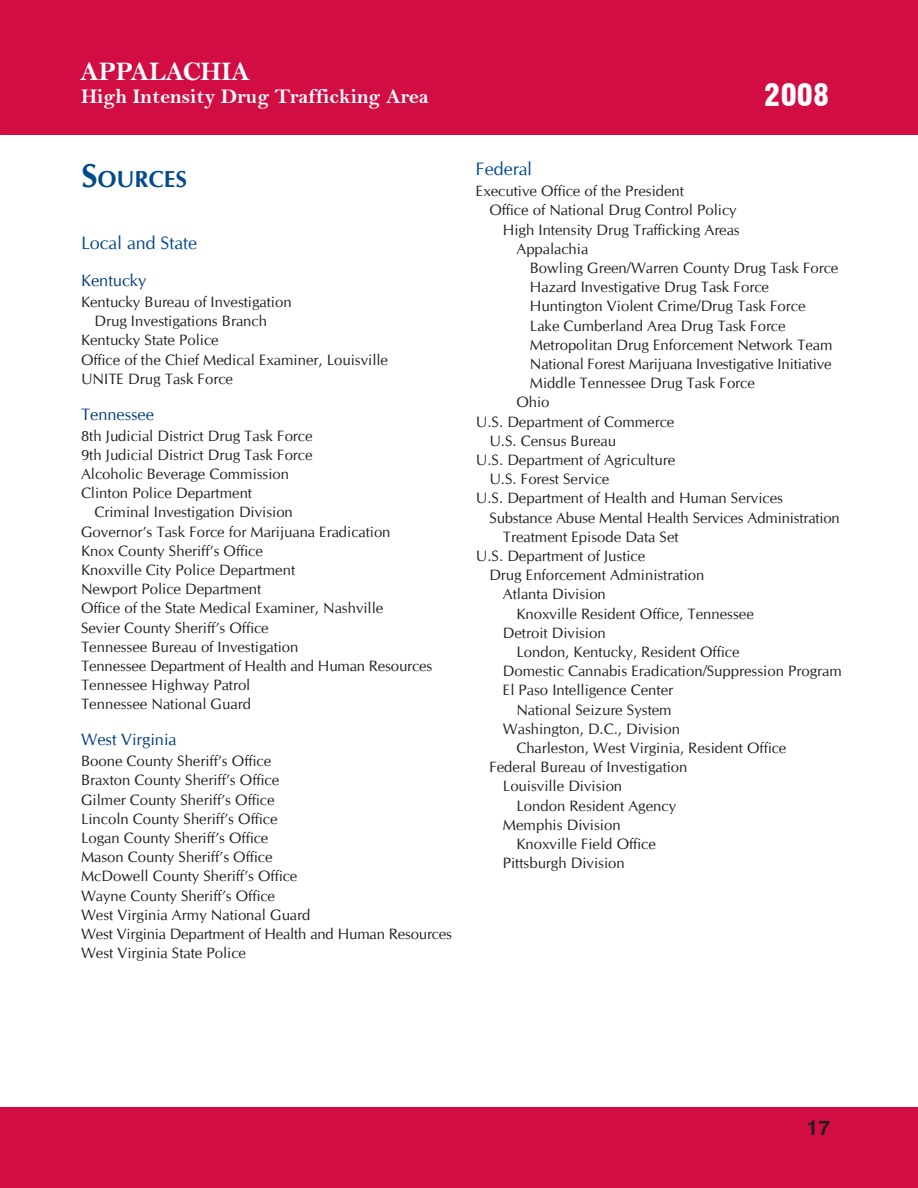
<style>
.page{position:relative;width:918px;height:1188px;background:#fff}
.page>*{position:absolute;margin:0;border:0;box-sizing:border-box;transform-origin:0 0}
.t1{font:900 condensed 30px "Swiss 721 BT";color:#fff}
.t2{font:27px "Bell MT Bold";letter-spacing:-.01em;color:#fff}
.t3{font:700 23.1px "CG Omega";color:#004a8d}
.t4{font:21px "Bell MT Bold";color:#fff}
.t5{font:700 21px "Swiss 721 BT";color:#231f20}
.t6{font:18px "CG Omega";color:#004a8d}
.t7{font:16.5px "CG Omega";color:#013d7d}
.t8{font:15px/19.2px "CG Omega";color:#231f20}
.s1{font-size:33px}
</style>
<div class="page">
<div style="left:0;top:1107px;width:918px;height:81px;background:#d20d44"></div>
<div style="left:0;top:0;width:918px;height:135px;background:#d20d44"></div>
<h2 class="t2" style="left:80px;top:55px;width:171px">APPALACHIA</h2>
<h3 class="t4" style="left:81px;top:84px;width:350px">High Intensity Drug Trafficking Area</h3>
<h1 class="t1" style="left:765px;top:77px;width:66px">2008</h1>
<h3 class="t3" style="left:81px;top:164px;width:107px"><span class="s1">S</span>OURCES</h3>
<p class="t6" style="left:81px;top:232px;width:118px">Local and State</p>
<p class="t7" style="left:81px;top:271px;width:67px">Kentucky</p>
<p class="t8" style="left:81px;top:293px;width:212px">Kentucky Bureau of Investigation</p>
<p class="t8" style="left:94px;top:312px;width:174px">Drug Investigations Branch</p>
<p class="t8" style="left:81px;top:331px;width:139px">Kentucky State Police</p>
<p class="t8" style="left:81px;top:350px;width:309px">Office of the Chief Medical Examiner, Louisville</p>
<p class="t8" style="left:81px;top:369px;width:154px">UNITE Drug Task Force</p>
<p class="t7" style="left:81px;top:404px;width:75px">Tennessee</p>
<p class="t8" style="left:81px;top:426px;width:233px">8th Judicial District Drug Task Force 9th Judicial District Drug Task Force Alcoholic Beverage Commission Clinton Police Department</p>
<p class="t8" style="left:81px;top:503px;width:353px;text-indent:14px">Criminal Investigation Division<br>Governor’s Task Force for Marijuana Eradication<br>Knox County Sheriff’s Office<br>Knoxville City Police Department<br>Newport Police Department<br>Office of the State Medical Examiner, Nashville<br>Sevier County Sheriff’s Office<br>Tennessee Bureau of Investigation<br>Tennessee Department of Health and Human Resources Tennessee Highway Patrol<br>Tennessee National Guard</p>
<p class="t7" style="left:81px;top:730px;width:97px">West Virginia</p>
<p class="t8" style="left:81px;top:752px;width:373px">Boone County Sheriff’s Office<br>Braxton County Sheriff’s Office<br>Gilmer County Sheriff’s Office<br>Lincoln County Sheriff’s Office<br>Logan County Sheriff’s Office<br>Mason County Sheriff’s Office<br>McDowell County Sheriff’s Office<br>Wayne County Sheriff’s Office<br>West Virginia Army National Guard<br>West Virginia Department of Health and Human Resources West Virginia State Police</p>
<p class="t6" style="left:476px;top:158px;width:58px">Federal</p>
<p class="t8" style="left:476px;top:182px;width:210px">Executive Office of the President</p>
<p class="t8" style="left:489px;top:201px;width:249px">Office of National Drug Control Policy</p>
<p class="t8" style="left:503px;top:220px;width:238px">High Intensity Drug Trafficking Areas</p>
<p class="t8" style="left:516px;top:239px;width:73px">Appalachia</p>
<p class="t8" style="left:530px;top:258px;width:310px">Bowling Green/Warren County Drug Task Force</p>
<p class="t8" style="left:530px;top:278px;width:241px">Hazard Investigative Drug Task Force</p>
<p class="t8" style="left:530px;top:297px;width:277px">Huntington Violent Crime/Drug Task Force</p>
<p class="t8" style="left:530px;top:316px;width:257px">Lake Cumberland Area Drug Task Force</p>
<p class="t8" style="left:530px;top:335px;width:304px">Metropolitan Drug Enforcement Network Team</p>
<p class="t8" style="left:530px;top:354px;width:303px">National Forest Marijuana Investigative Initiative</p>
<p class="t8" style="left:530px;top:374px;width:227px">Middle Tennessee Drug Task Force</p>
<p class="t8" style="left:516px;top:393px;width:35px">Ohio</p>
<p class="t8" style="left:476px;top:412px;width:200px">U.S. Department of Commerce</p>
<p class="t8" style="left:489px;top:431px;width:128px">U.S. Census Bureau</p>
<p class="t8" style="left:476px;top:450px;width:201px">U.S. Department of Agriculture</p>
<p class="t8" style="left:489px;top:470px;width:121px">U.S. Forest Service</p>
<p class="t8" style="left:476px;top:489px;width:309px">U.S. Department of Health and Human Services</p>
<p class="t8" style="left:489px;top:508px;width:352px">Substance Abuse Mental Health Services Administration</p>
<p class="t8" style="left:503px;top:527px;width:177px">Treatment Episode Data Set</p>
<p class="t8" style="left:476px;top:546px;width:171px">U.S. Department of Justice</p>
<p class="t8" style="left:489px;top:566px;width:217px">Drug Enforcement Administration</p>
<p class="t8" style="left:503px;top:585px;width:105px">Atlanta Division</p>
<p class="t8" style="left:516px;top:604px;width:239px">Knoxville Resident Office, Tennessee</p>
<p class="t8" style="left:503px;top:623px;width:104px">Detroit Division</p>
<p class="t8" style="left:516px;top:642px;width:225px">London, Kentucky, Resident Office</p>
<p class="t8" style="left:503px;top:662px;width:340px">Domestic Cannabis Eradication/Suppression Program</p>
<p class="t8" style="left:503px;top:681px;width:172px">El Paso Intelligence Center</p>
<p class="t8" style="left:516px;top:700px;width:157px">National Seizure System</p>
<p class="t8" style="left:503px;top:719px;width:179px">Washington, D.C., Division</p>
<p class="t8" style="left:516px;top:738px;width:272px">Charleston, West Virginia, Resident Office</p>
<p class="t8" style="left:489px;top:758px;width:200px">Federal Bureau of Investigation</p>
<p class="t8" style="left:503px;top:777px;width:121px">Louisville Division</p>
<p class="t8" style="left:516px;top:796px;width:161px">London Resident Agency</p>
<p class="t8" style="left:503px;top:815px;width:119px">Memphis Division</p>
<p class="t8" style="left:516px;top:834px;width:141px">Knoxville Field Office</p>
<p class="t8" style="left:503px;top:854px;width:123px">Pittsburgh Division</p>
<h3 class="t5" style="left:806px;top:1115px;width:25px">17</h3>
</div>
